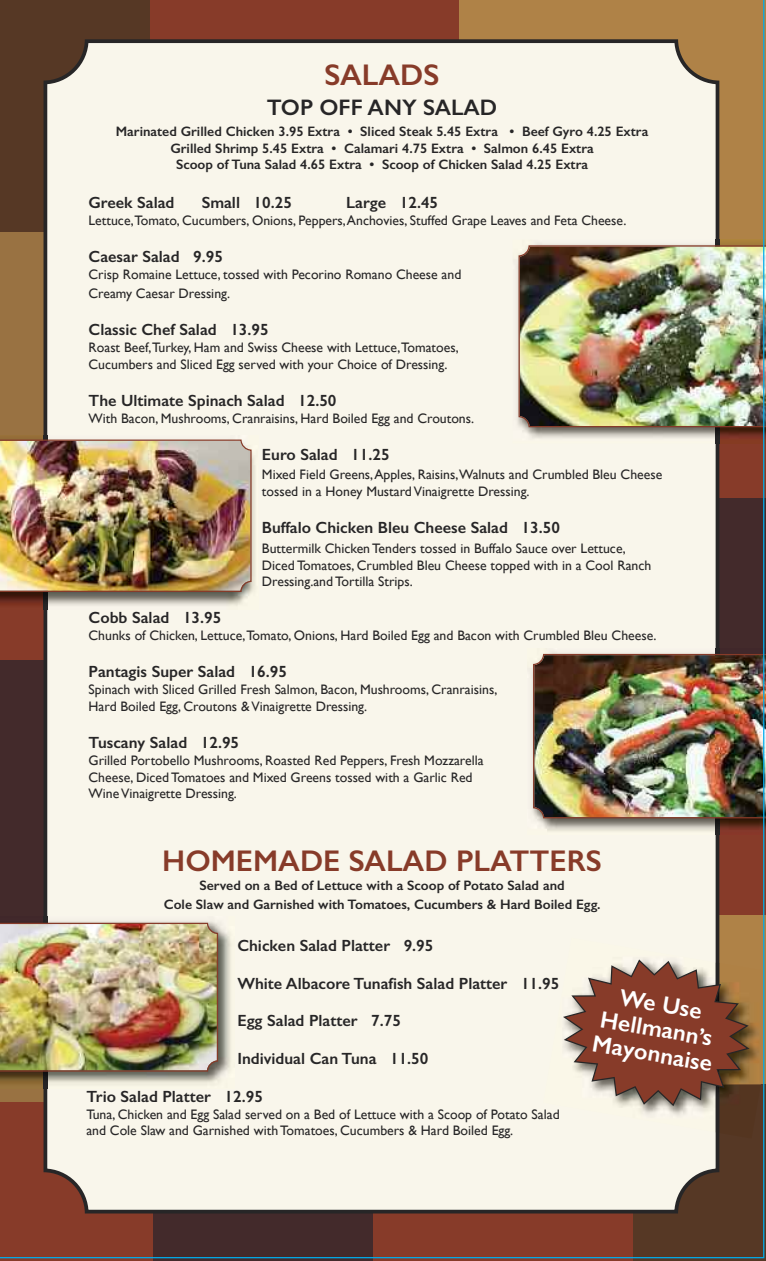
<style>
.page{position:relative;width:766px;height:1261px;background:#fff}
.page>*{position:absolute;margin:0;border:0;box-sizing:border-box;transform-origin:0 0}
.t1{font:600 30px "Gill Sans";color:#873b29}
.t2{font:600 23.75px/50px "Gill Sans";color:#fff;text-align:center}
.t3{font:600 22.5px "Gill Sans";color:#272627}
.t4{font:600 16.25px "Gill Sans";color:#272627}
.t5{font:13.75px/16.5px "Gill Sans";color:#272627}
.t6{font:600 13.75px/16.5px "Gill Sans";color:#272627;text-align:center}
</style>
<div class="page">
<div style="left:153px;top:1186px;width:220px;height:74px;background:#2e5266"></div>
<div style="left:373px;top:1186px;width:269px;height:74px;background:#5d5d64"></div>
<div style="left:632px;top:1084px;width:133px;height:176px;background:linear-gradient(to right,#3b5b62,#3b5b62)"></div>
<img style="left:763px;top:963px;width:2px;height:121px">
<img style="left:0;top:0;width:763px;height:1258px">
<h1 class="t1" style="left:324px;top:57px;width:116px">SALADS</h1>
<h3 class="t3" style="left:266px;top:94px;width:232px">TOP OFF ANY SALAD</h3>
<p class="t6" style="left:116px;top:123px;width:533px">Marinated Grilled Chicken 3.95 Extra • Sliced Steak 5.45 Extra • Beef Gyro 4.25 Extra<br>Grilled Shrimp 5.45 Extra • Calamari 4.75 Extra • Salmon 6.45 Extra<br>Scoop of Tuna Salad 4.65 Extra • Scoop of Chicken Salad 4.25 Extra</p>
<p class="t4" style="left:88px;top:192px;width:87px">Greek Salad</p>
<p class="t4" style="left:201px;top:192px;width:92px">Small 10.25</p>
<p class="t4" style="left:346px;top:192px;width:93px">Large 12.45</p>
<p class="t5" style="left:88px;top:212px;width:539px">Lettuce,Tomato, Cucumbers, Onions, Peppers,Anchovies, Stuffed Grape Leaves and Feta Cheese.</p>
<p class="t4" style="left:88px;top:246px;width:136px">Caesar Salad 9.95</p>
<p class="t5" style="left:88px;top:265px;width:374px;line-height:18.8px">Crisp Romaine Lettuce, tossed with Pecorino Romano Cheese and<br>Creamy Caesar Dressing.</p>
<p class="t4" style="left:88px;top:320px;width:181px">Classic Chef Salad 13.95</p>
<p class="t5" style="left:88px;top:339px;width:371px">Roast Beef,Turkey, Ham and Swiss Cheese with Lettuce,Tomatoes,<br>Cucumbers and Sliced Egg served with your Choice of Dressing.</p>
<p class="t4" style="left:88px;top:390px;width:249px">The Ultimate Spinach Salad 12.50</p>
<p class="t5" style="left:88px;top:410px;width:387px">With Bacon, Mushrooms, Cranraisins, Hard Boiled Egg and Croutons.</p>
<p class="t4" style="left:262px;top:444px;width:129px">Euro Salad 11.25</p>
<p class="t5" style="left:262px;top:466px;width:401px;line-height:17.2px">Mixed Field Greens,Apples, Raisins,Walnuts and Crumbled Bleu Cheese tossed in a Honey MustardVinaigrette Dressing.</p>
<p class="t4" style="left:262px;top:518px;width:299px">Buffalo Chicken Bleu Cheese Salad 13.50</p>
<p class="t5" style="left:262px;top:539px;width:390px;line-height:16.9px">Buttermilk Chicken Tenders tossed in Buffalo Sauce over Lettuce,<br>Diced Tomatoes, Crumbled Bleu Cheese topped with in a Cool Ranch<br>Dressing.and Tortilla Strips.</p>
<p class="t4" style="left:88px;top:608px;width:134px">Cobb Salad 13.95</p>
<p class="t5" style="left:88px;top:627px;width:569px">Chunks of Chicken, Lettuce,Tomato, Onions, Hard Boiled Egg and Bacon with Crumbled Bleu Cheese.</p>
<p class="t4" style="left:88px;top:662px;width:200px">Pantagis Super Salad 16.95</p>
<p class="t5" style="left:88px;top:681px;width:410px">Spinach with Sliced Grilled Fresh Salmon, Bacon, Mushrooms, Cranraisins,<br>Hard Boiled Egg, Croutons &amp;Vinaigrette Dressing.</p>
<p class="t4" style="left:88px;top:732px;width:152px">Tuscany Salad 12.95</p>
<p class="t5" style="left:88px;top:752px;width:396px">Grilled Portobello Mushrooms, Roasted Red Peppers, Fresh Mozzarella<br>Cheese, Diced Tomatoes and Mixed Greens tossed with a Garlic Red<br>WineVinaigrette Dressing.</p>
<h1 class="t1" style="left:162px;top:843px;width:441px">HOMEMADE SALAD PLATTERS</h1>
<p class="t6" style="left:164px;top:876px;width:438px;line-height:18.8px">Served on a Bed of Lettuce with a Scoop of Potato Salad and<br>Cole Slaw and Garnished with Tomatoes, Cucumbers &amp; Hard Boiled Egg.</p>
<p class="t4" style="left:237px;top:936px;width:197px">Chicken Salad Platter 9.95</p>
<p class="t4" style="left:237px;top:973px;width:323px">White Albacore Tunafish Salad Platter 11.95</p>
<p class="t4" style="left:237px;top:1011px;width:165px">Egg Salad Platter 7.75</p>
<p class="t4" style="left:237px;top:1048px;width:192px">Individual Can Tuna 11.50</p>
<p class="t4" style="left:86px;top:1086px;width:178px">Trio Salad Platter 12.95</p>
<p class="t5" style="left:86px;top:1105px;width:474px">Tuna, Chicken and Egg Salad served on a Bed of Lettuce with a Scoop of Potato Salad and Cole Slaw and Garnished with Tomatoes, Cucumbers &amp; Hard Boiled Egg.</p>
<h2 class="t2" style="left:605px;top:968px;width:123px;rotate:10deg">We Use<br>Mayonnaise</h2>
<h2 class="t2" style="left:604px;top:994px;width:115px;rotate:10deg">Hellmann’s</h2>
</div>
